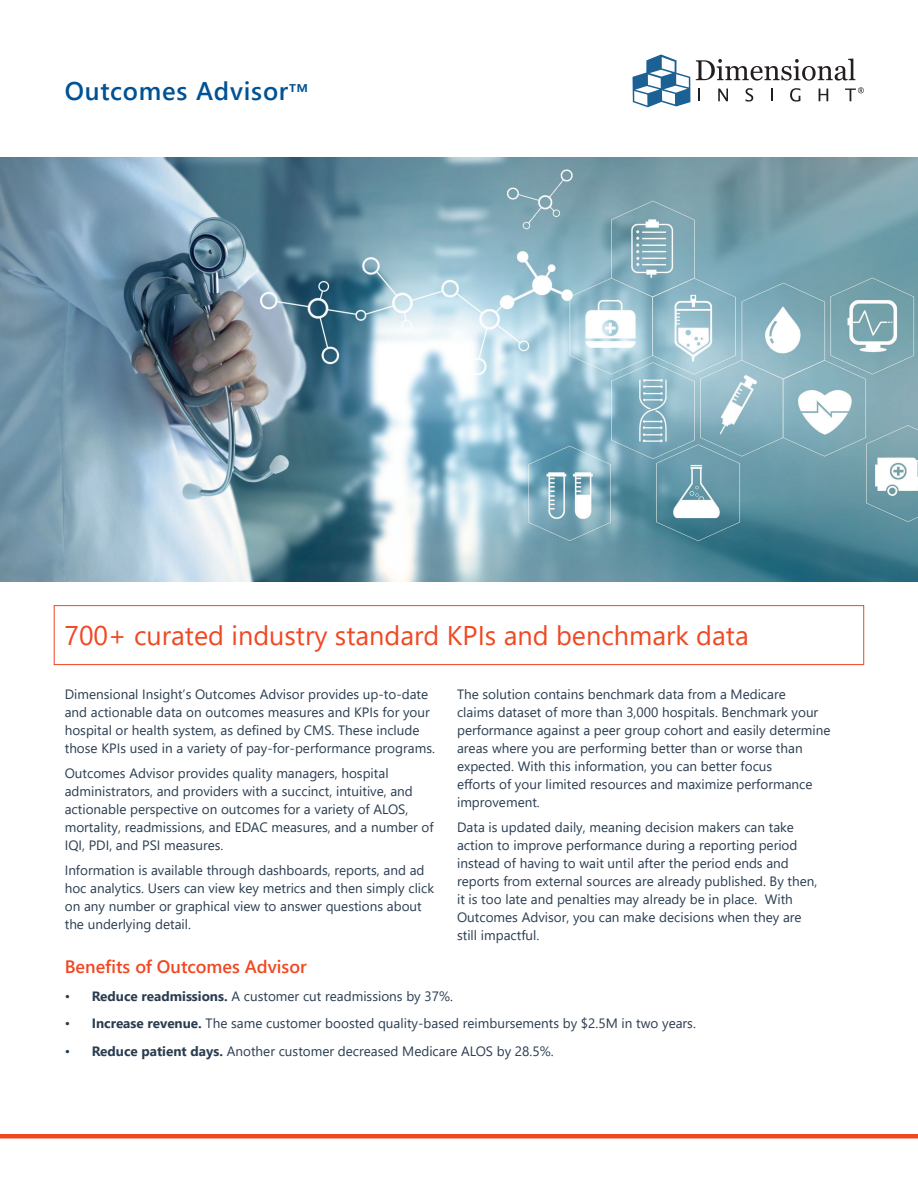
<style>
.page{position:relative;width:918px;height:1188px;background:#fff}
.page>*{position:absolute;margin:0;border:0;box-sizing:border-box;transform-origin:0 0}
.Red_subhead{font:27px "Segoe UI";color:#f04823}
.t1{font:600 25.5px "Segoe UI";letter-spacing:.03em;color:#005294}
.small_red_subhead{font:600 18px "Segoe UI";color:#f04823}
.for_body_text{font:13.5px/18px "Segoe UI";color:#2a3d50}
.s1{font-weight:700}
</style>
<div class="page">
<hr style="left:0;top:1134px;width:918px;height:4px;background:#f04823">
<div style="left:54px;top:605px;width:810px;height:60px;background:#fff;border:1px solid #f04823"></div>
<svg style="left:696px;top:59px;width:159px;height:22px"></svg>
<svg style="left:698px;top:89px;width:2px;height:12px"></svg>
<svg style="left:718px;top:89px;width:10px;height:12px"></svg>
<svg style="left:746px;top:88px;width:7px;height:14px"></svg>
<svg style="left:771px;top:89px;width:2px;height:12px"></svg>
<svg style="left:790px;top:88px;width:10px;height:14px"></svg>
<svg style="left:819px;top:89px;width:9px;height:12px"></svg>
<svg style="left:633px;top:54px;width:57px;height:53px"></svg>
<svg style="left:845px;top:87px;width:19px;height:14px"></svg>
<img style="left:0;top:158px;width:918px;height:423px">
<p class="t1" style="left:65px;top:67px;width:245px">Outcomes Advisor<sup>tm</sup></p>
<p class="Red_subhead" style="left:65px;top:610px;width:686px">700+ curated industry standard KPIs and benchmark data</p>
<p class="for_body_text" style="left:65px;top:684px;width:372px">Dimensional Insight’s Outcomes Advisor provides up-to-date and actionable data on outcomes measures and KPIs for your hospital or health system, as defined by CMS. These include those KPIs used in a variety of pay-for-performance programs.</p>
<p class="for_body_text" style="left:65px;top:763px;width:370px">Outcomes Advisor provides quality managers, hospital administrators, and providers with a succinct, intuitive, and actionable perspective on outcomes for a variety of ALOS, mortality, readmissions, and EDAC measures, and a number of IQI, PDI, and PSI measures.</p>
<p class="for_body_text" style="left:65px;top:860px;width:371px">Information is available through dashboards, reports, and ad hoc analytics. Users can view key metrics and then simply click on any number or graphical view to answer questions about the underlying detail.</p>
<p class="for_body_text" style="left:457px;top:684px;width:375px">The solution contains benchmark data from a Medicare<br>claims dataset of more than 3,000 hospitals. Benchmark your performance against a peer group cohort and easily determine areas where you are performing better than or worse than expected. With this information, you can better focus<br>efforts of your limited resources and maximize performance improvement.</p>
<p class="for_body_text" style="left:457px;top:817px;width:362px">Data is updated daily, meaning decision makers can take action to improve performance during a reporting period instead of having to wait until after the period ends and reports from external sources are already published. By then, it is too late and penalties may already be in place. With Outcomes Advisor, you can make decisions when they are still impactful.</p>
<p class="small_red_subhead" style="left:65px;top:950px;width:244px">Benefits of Outcomes Advisor</p>
<p class="for_body_text" style="left:65px;top:986px;width:390px">• <span class="s1">Reduce readmissions.</span> A customer cut readmissions by 37%.</p>
<p class="for_body_text" style="left:65px;top:1013px;width:633px">• <span class="s1">Increase revenue.</span> The same customer boosted quality-based reimbursements by $2.5M in two years.</p>
<p class="for_body_text" style="left:65px;top:1041px;width:490px">• <span class="s1">Reduce patient days.</span> Another customer decreased Medicare ALOS by 28.5%.</p>
</div>
